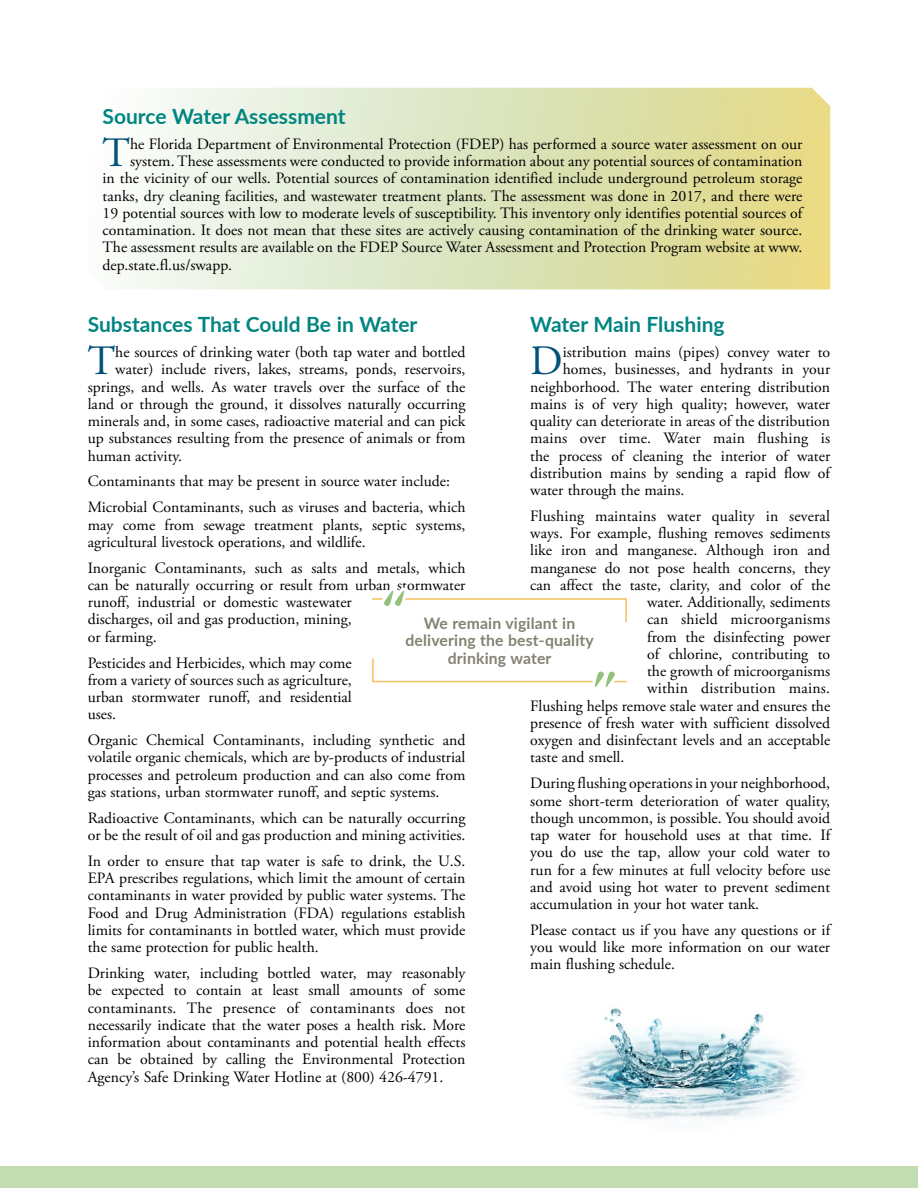
<style>
.page{position:relative;width:918px;height:1188px;background:#fff}
.page>*{position:absolute;margin:0;border:0;box-sizing:border-box;transform-origin:0 0}
.Initial_Cap{font:41.7px "Adobe Garamond Pro";color:#00527a}
.Article_Headline-19{font:700 21px "Lato";color:#008581}
.First_Paragraph{font:15.75px/17.2px "Adobe Garamond Pro";color:#000;text-align:justify}
.Initial_Cap-2{font:15.75px "Adobe Garamond Pro";color:#000}
.First_Paragraph-2{font:700 15.75px/17.2px "Lato";letter-spacing:.01em;color:#848272;text-align:center}
</style>
<div class="page">
<div style="left:0;top:1166px;width:918px;height:22px;background:#c4dcb1"></div>
<img style="left:568px;top:1007px;width:231px;height:113px">
<svg style="left:126px;top:88px;width:704px;height:201px;background:#e3e6bd"></svg>
<svg style="left:372px;top:590px;width:255px;height:33px"></svg>
<svg style="left:372px;top:658px;width:255px;height:29px"></svg>
<p class="Article_Headline-19" style="left:103px;top:101px;width:245px">Source Water Assessment</p>
<p class="Initial_Cap" style="left:103px;top:128px;width:29px">T</p>
<p class="Initial_Cap-2" style="left:130px;top:134px;width:674px">he Florida Department of Environmental Protection (FDEP) has performed a source water assessment on our</p>
<p class="Initial_Cap-2" style="left:130px;top:152px;width:674px">system. These assessments were conducted to provide information about any potential sources of contamination</p>
<p class="Initial_Cap-2" style="left:103px;top:169px;width:701px">in the vicinity of our wells. Potential sources of contamination identified include underground petroleum storage</p>
<p class="Initial_Cap-2" style="left:103px;top:186px;width:701px">tanks, dry cleaning facilities, and wastewater treatment plants. The assessment was done in 2017, and there were</p>
<p class="Initial_Cap-2" style="left:103px;top:203px;width:701px">19 potential sources with low to moderate levels of susceptibility. This inventory only identifies potential sources of</p>
<p class="Initial_Cap-2" style="left:103px;top:221px;width:701px">contamination. It does not mean that these sites are actively causing contamination of the drinking water source.</p>
<p class="Initial_Cap-2" style="left:103px;top:238px;width:701px">The assessment results are available on the FDEP Source Water Assessment and Protection Program website at www.</p>
<p class="Initial_Cap-2" style="left:103px;top:255px;width:131px">dep.state.fl.us/swapp.</p>
<p class="Article_Headline-19" style="left:88px;top:309px;width:331px">Substances That Could Be in Water</p>
<p class="Initial_Cap" style="left:88px;top:336px;width:29px">T</p>
<p class="Initial_Cap-2" style="left:115px;top:343px;width:352px">he sources of drinking water (both tap water and bottled</p>
<p class="Article_Headline-19" style="left:530px;top:309px;width:196px">Water Main Flushing</p>
<p class="Initial_Cap" style="left:530px;top:336px;width:34px">D</p>
<p class="Initial_Cap-2" style="left:563px;top:343px;width:269px">istribution mains (pipes) convey water to</p>
<p class="Initial_Cap-2" style="left:563px;top:360px;width:269px">homes, businesses, and hydrants in your</p>
<p class="Initial_Cap-2" style="left:530px;top:377px;width:301px">neighborhood. The water entering distribution</p>
<p class="Initial_Cap-2" style="left:530px;top:394px;width:301px">mains is of very high quality; however, water</p>
<p class="Initial_Cap-2" style="left:530px;top:412px;width:301px">quality can deteriorate in areas of the distribution</p>
<p class="Initial_Cap-2" style="left:530px;top:429px;width:301px">mains over time. Water main flushing is</p>
<p class="Initial_Cap-2" style="left:530px;top:446px;width:301px">the process of cleaning the interior of water</p>
<p class="Initial_Cap-2" style="left:530px;top:463px;width:301px">distribution mains by sending a rapid flow of</p>
<p class="Initial_Cap-2" style="left:530px;top:481px;width:156px">water through the mains.</p>
<p class="First_Paragraph" style="left:530px;top:508px;width:301px">Flushing maintains water quality in several</p>
<p class="First_Paragraph" style="left:530px;top:525px;width:301px">ways. For example, flushing removes sediments</p>
<p class="First_Paragraph" style="left:530px;top:542px;width:301px">like iron and manganese. Although iron and</p>
<p class="First_Paragraph" style="left:530px;top:560px;width:301px">manganese do not pose health concerns, they</p>
<p class="First_Paragraph" style="left:530px;top:577px;width:301px">can affect the taste, clarity, and color of the</p>
<p class="First_Paragraph" style="left:647px;top:594px;width:185px">water. Additionally, sediments</p>
<p class="First_Paragraph" style="left:647px;top:611px;width:185px">can shield microorganisms</p>
<p class="First_Paragraph" style="left:647px;top:629px;width:185px">from the disinfecting power</p>
<p class="First_Paragraph" style="left:647px;top:646px;width:185px">of chlorine, contributing to</p>
<p class="First_Paragraph" style="left:647px;top:663px;width:185px">the growth of microorganisms</p>
<p class="First_Paragraph" style="left:647px;top:680px;width:185px">within distribution mains.</p>
<p class="First_Paragraph" style="left:530px;top:698px;width:301px">Flushing helps remove stale water and ensures the</p>
<p class="First_Paragraph" style="left:530px;top:715px;width:301px">presence of fresh water with sufficient dissolved</p>
<p class="First_Paragraph" style="left:530px;top:732px;width:301px">oxygen and disinfectant levels and an acceptable</p>
<p class="First_Paragraph" style="left:530px;top:749px;width:96px">taste and smell.</p>
<p class="First_Paragraph" style="left:530px;top:775px;width:301px">During flushing operations in your neighborhood, some short-term deterioration of water quality, though uncommon, is possible. You should avoid tap water for household uses at that time. If you do use the tap, allow your cold water to run for a few minutes at full velocity before use and avoid using hot water to prevent sediment accumulation in your hot water tank.</p>
<p class="First_Paragraph" style="left:530px;top:922px;width:301px">Please contact us if you have any questions or if you would like more information on our water main flushing schedule.</p>
<p class="Initial_Cap-2" style="left:115px;top:360px;width:352px">water) include rivers, lakes, streams, ponds, reservoirs,</p>
<p class="Initial_Cap-2" style="left:88px;top:377px;width:379px">springs, and wells. As water travels over the surface of the</p>
<p class="Initial_Cap-2" style="left:88px;top:394px;width:379px">land or through the ground, it dissolves naturally occurring</p>
<p class="Initial_Cap-2" style="left:88px;top:412px;width:379px">minerals and, in some cases, radioactive material and can pick</p>
<p class="Initial_Cap-2" style="left:88px;top:429px;width:379px">up substances resulting from the presence of animals or from</p>
<p class="Initial_Cap-2" style="left:88px;top:446px;width:96px">human activity.</p>
<p class="First_Paragraph" style="left:88px;top:473px;width:364px">Contaminants that may be present in source water include:</p>
<p class="First_Paragraph" style="left:88px;top:499px;width:379px">Microbial Contaminants, such as viruses and bacteria, which may come from sewage treatment plants, septic systems, agricultural livestock operations, and wildlife.</p>
<p class="First_Paragraph" style="left:88px;top:560px;width:379px;text-align:left">Inorganic Contaminants, such as salts and metals, which can be naturally occurring or result from urban stormwater runoff, industrial or domestic wastewater<br>discharges, oil and gas production, mining,<br>or farming.</p>
<p class="First_Paragraph" style="left:88px;top:655px;width:266px">Pesticides and Herbicides, which may come from a variety of sources such as agriculture, urban stormwater runoff, and residential uses.</p>
<p class="First_Paragraph" style="left:88px;top:732px;width:379px">Organic Chemical Contaminants, including synthetic and volatile organic chemicals, which are by-products of industrial processes and petroleum production and can also come from gas stations, urban stormwater runoff, and septic systems.</p>
<p class="First_Paragraph" style="left:88px;top:810px;width:379px">Radioactive Contaminants, which can be naturally occurring or be the result of oil and gas production and mining activities.</p>
<p class="First_Paragraph" style="left:88px;top:853px;width:379px">In order to ensure that tap water is safe to drink, the U.S.<br>EPA prescribes regulations, which limit the amount of certain contaminants in water provided by public water systems. The Food and Drug Administration (FDA) regulations establish limits for contaminants in bottled water, which must provide the same protection for public health.</p>
<p class="First_Paragraph" style="left:88px;top:965px;width:379px">Drinking water, including bottled water, may reasonably be expected to contain at least small amounts of some contaminants. The presence of contaminants does not necessarily indicate that the water poses a health risk. More information about contaminants and potential health effects can be obtained by calling the Environmental Protection Agency’s Safe Drinking Water Hotline at (800) 426-4791.</p>
<p class="First_Paragraph-2" style="left:406px;top:614px;width:190px">We remain vigilant in delivering the best-quality drinking water</p>
</div>
